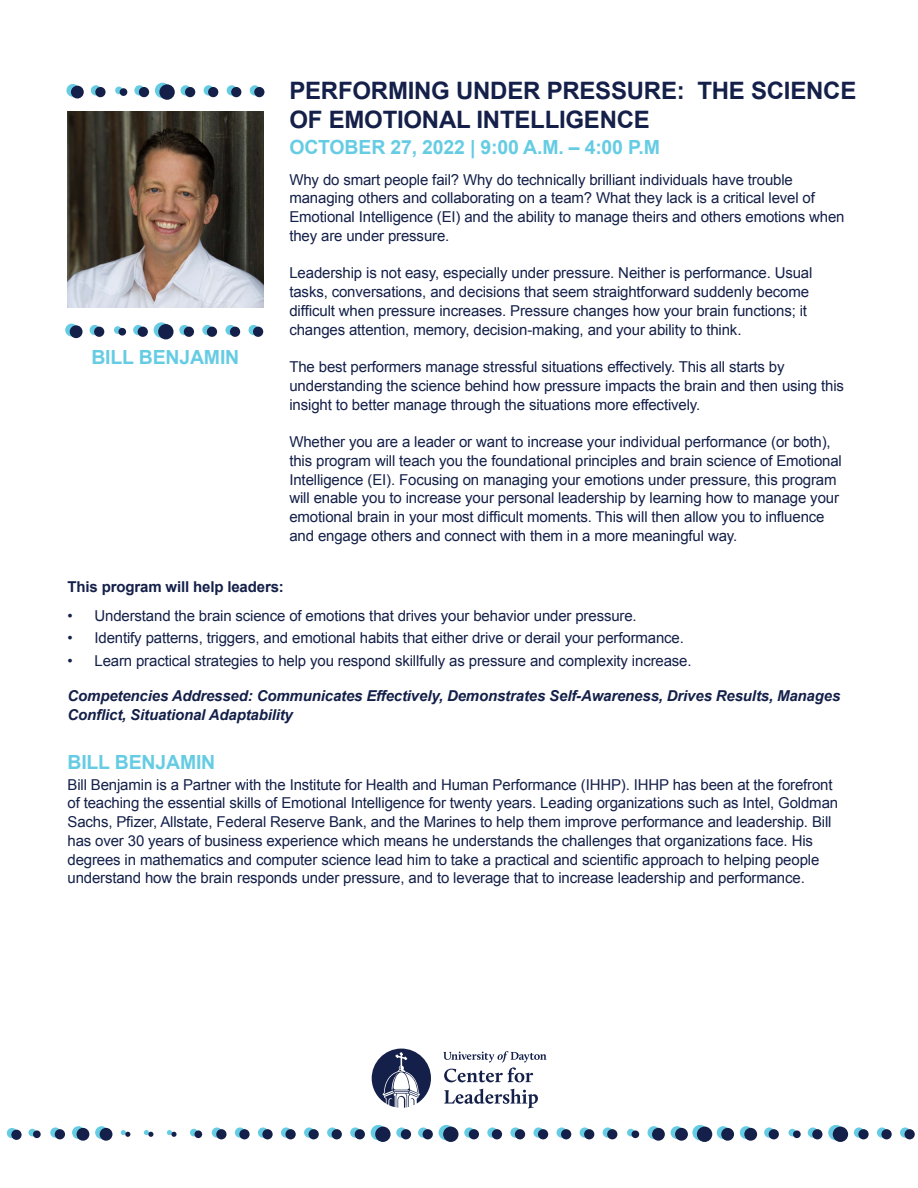
<style>
.page{position:relative;width:918px;height:1188px;background:#fff}
.page>*{position:absolute;margin:0;border:0;box-sizing:border-box;transform-origin:0 0}
.t1{font:700 24px/28.8px "Arial";letter-spacing:-.01em;color:#142049}
.t2{font:700 19.5px "Arial";letter-spacing:-.01em;color:#66cce3}
.t3{font:15px/18.8px "Arial";letter-spacing:-.01em;color:#142049}
.t4{font:italic 700 15px/18.8px "Arial";letter-spacing:-.01em;color:#142049}
.t5{font:700 15px "Arial";letter-spacing:-.01em;color:#142049}
</style>
<div class="page">
<img style="left:68px;top:111px;width:195px;height:196px">
<svg style="left:65px;top:322px;width:198px;height:17px"></svg>
<svg style="left:28px;top:1125px;width:887px;height:17px"></svg>
<svg style="left:6px;top:1128px;width:16px;height:12px"></svg>
<svg style="left:371px;top:1048px;width:60px;height:60px"></svg>
<svg style="left:443px;top:1051px;width:104px;height:31px"></svg>
<svg style="left:444px;top:1089px;width:94px;height:19px"></svg>
<svg style="left:66px;top:83px;width:198px;height:17px"></svg>
<p class="t2" style="left:91px;top:344px;width:149px">BILL BENJAMIN</p>
<p class="t1" style="left:289px;top:77px;width:568px">PERFORMING UNDER PRESSURE: THE SCIENCE<br>OF EMOTIONAL INTELLIGENCE</p>
<p class="t2" style="left:289px;top:134px;width:372px">OCTOBER 27, 2022 | 9:00 A.M. – 4:00 P.M</p>
<p class="t3" style="left:289px;top:170px;width:557px">Why do smart people fail? Why do technically brilliant individuals have trouble managing others and collaborating on a team? What they lack is a critical level of Emotional Intelligence (EI) and the ability to manage theirs and others emotions when they are under pressure.</p>
<p class="t3" style="left:289px;top:264px;width:525px">Leadership is not easy, especially under pressure. Neither is performance. Usual tasks, conversations, and decisions that seem straightforward suddenly become difficult when pressure increases. Pressure changes how your brain functions; it changes attention, memory, decision-making, and your ability to think.</p>
<p class="t3" style="left:289px;top:358px;width:556px">The best performers manage stressful situations effectively. This all starts by understanding the science behind how pressure impacts the brain and then using this insight to better manage through the situations more effectively.</p>
<p class="t3" style="left:289px;top:433px;width:554px">Whether you are a leader or want to increase your individual performance (or both), this program will teach you the foundational principles and brain science of Emotional Intelligence (EI). Focusing on managing your emotions under pressure, this program will enable you to increase your personal leadership by learning how to manage your emotional brain in your most difficult moments. This will then allow you to influence and engage others and connect with them in a more meaningful way.</p>
<p class="t5" style="left:68px;top:577px;width:218px">This program will help leaders:</p>
<p class="t3" style="left:68px;top:606px;width:571px">• Understand the brain science of emotions that drives your behavior under pressure.</p>
<p class="t3" style="left:68px;top:629px;width:618px">• Identify patterns, triggers, and emotional habits that either drive or derail your performance.</p>
<p class="t3" style="left:68px;top:651px;width:626px">• Learn practical strategies to help you respond skillfully as pressure and complexity increase.</p>
<p class="t4" style="left:68px;top:687px;width:774px">Competencies Addressed: Communicates Effectively, Demonstrates Self-Awareness, Drives Results, Manages<br>Conflict, Situational Adaptability</p>
<p class="t2" style="left:68px;top:749px;width:149px">BILL BENJAMIN</p>
<p class="t3" style="left:68px;top:775px;width:772px">Bill Benjamin is a Partner with the Institute for Health and Human Performance (IHHP). IHHP has been at the forefront of teaching the essential skills of Emotional Intelligence for twenty years. Leading organizations such as Intel, Goldman Sachs, Pfizer, Allstate, Federal Reserve Bank, and the Marines to help them improve performance and leadership. Bill has over 30 years of business experience which means he understands the challenges that organizations face. His degrees in mathematics and computer science lead him to take a practical and scientific approach to helping people understand how the brain responds under pressure, and to leverage that to increase leadership and performance.</p>
</div>
